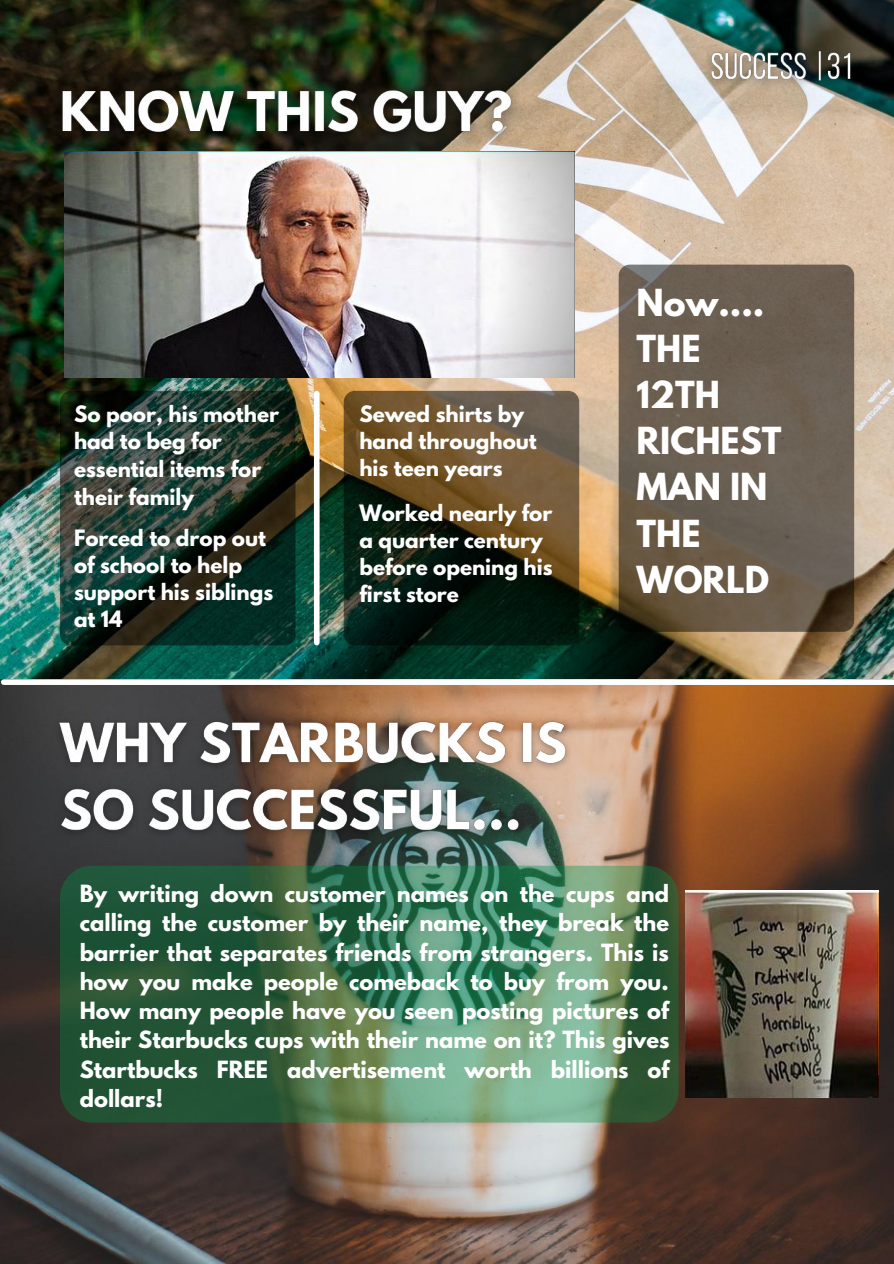
<style>
.page{position:relative;width:894px;height:1264px;background:#fff}
.page>*{position:absolute;margin:0;border:0;box-sizing:border-box;transform-origin:0 0}
.t1{font:700 33px/46.2px "League Spartan";color:#fff}
.t2{font:700 21px/29.2px "League Spartan";color:#fff;text-align:justify}
.t3{font:700 19.95px/27px "League Spartan";color:#fff}
</style>
<div class="page">
<img style="left:1px;top:0;width:892px;height:1263px">
<img style="left:64px;top:152px;width:510px;height:225px">
<div style="left:314px;top:393px;width:5px;height:249px;background:#fff"></div>
<svg style="left:60px;top:391px;width:235px;height:254px"></svg>
<svg style="left:343px;top:391px;width:236px;height:254px"></svg>
<svg style="left:618px;top:264px;width:235px;height:368px;fill:#6b5f51"></svg>
<div style="left:4px;top:679px;width:889px;height:6px;background:#fff"></div>
<img style="left:694px;top:35px;width:175px;height:70px">
<img style="left:39px;top:67px;width:494px;height:104px">
<img style="left:46px;top:708px;width:533px;height:152px">
<svg style="left:60px;top:865px;width:618px;height:257px"></svg>
<img style="left:685px;top:890px;width:193px;height:207px">
<p class="t3" style="left:74px;top:402px;width:206px;line-height:27.9px">So poor, his mother had to beg for essential items for their family</p>
<p class="t3" style="left:74px;top:527px;width:201px">Forced to drop out of school to help support his siblings at 14</p>
<p class="t3" style="left:359px;top:402px;width:179px">Sewed shirts by hand throughout his teen years</p>
<p class="t3" style="left:359px;top:502px;width:195px">Worked nearly for a quarter century before opening his first store</p>
<h1 class="t1" style="left:636px;top:283px;width:146px">Now....<br>THE<br>12TH<br>RICHEST<br>MAN IN<br>THE<br>WORLD</h1>
<p class="t2" style="left:80px;top:881px;width:591px">By writing down customer names on the cups and calling the customer by their name, they break the barrier that separates friends from strangers. This is how you make people comeback to buy from you.<br>How many people have you seen posting pictures of their Starbucks cups with their name on it? This gives Startbucks FREE advertisement worth billions of dollars!</p>
</div>
